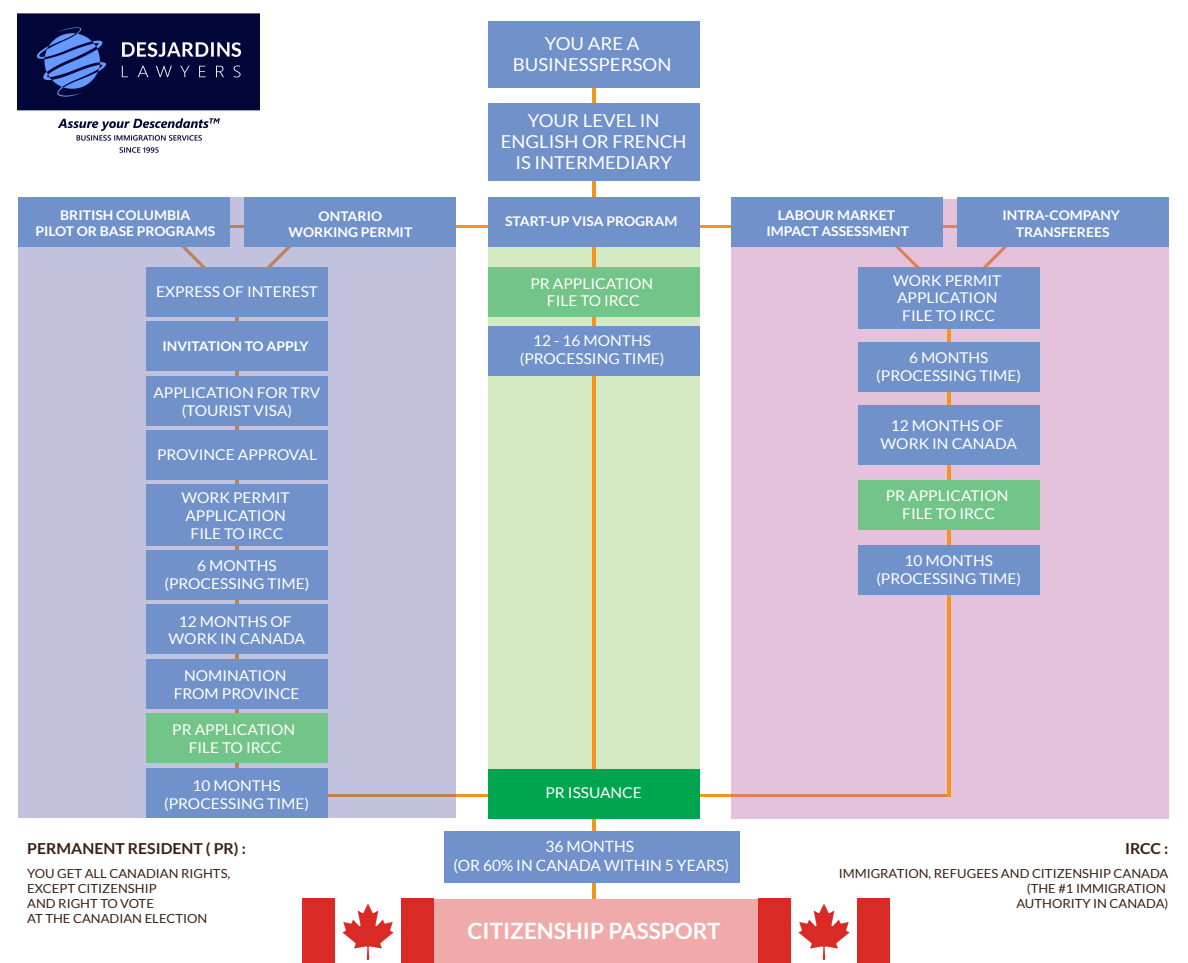
<style>
.page{position:relative;width:1188px;height:963px;background:#fff}
.page>*{position:absolute;margin:0;border:0;box-sizing:border-box;transform-origin:0 0}
.t1{font:700 22.5px "Lato";color:#fff}
.t2{font:17.85px/21.5px "Lato";color:#fff;text-align:center;scale:1.04 1}
.t3{font:15.45px/18.6px "Lato";color:#fff;text-align:center}
.t4{font:700 15.15px "Lato";color:#3a2111;scale:1.04 1}
.t5{font:14.85px/17.9px "Lato";color:#fff;text-align:center;scale:1.04 1}
.t6{font:700 13.35px/16px "Lato";color:#fff;text-align:center;scale:1.04 1}
.t7{font:12.45px/15px "Lato";color:#3a2111;scale:1.04 1}
</style>
<div class="page">
<div style="left:488px;top:198px;width:212px;height:620px;background:#d2e9c1"></div>
<hr style="left:592px;top:88px;width:3px;height:811px;background:#f7931d">
<hr style="left:147px;top:793px;width:803px;height:3px;background:#f7931d">
<hr style="left:108px;top:225px;width:850px;height:3px;background:#f7931d">
<div style="left:731px;top:199px;width:437px;height:619px;background:#e4c2dc"></div>
<div style="left:18px;top:197px;width:438px;height:620px;background:#c2c2de"></div>
<div style="left:146px;top:321px;width:182px;height:50px;background:#7191ca"></div>
<div style="left:488px;top:198px;width:212px;height:49px;background:#7191ca"></div>
<div style="left:488px;top:22px;width:212px;height:66px;background:#7191ca"></div>
<div style="left:146px;top:267px;width:182px;height:49px;background:#7191ca"></div>
<div style="left:488px;top:769px;width:212px;height:49px;background:#00a54f"></div>
<div style="left:146px;top:430px;width:182px;height:50px;background:#7191ca"></div>
<div style="left:146px;top:485px;width:182px;height:61px;background:#7191ca"></div>
<div style="left:146px;top:550px;width:182px;height:49px;background:#7191ca"></div>
<div style="left:146px;top:604px;width:181px;height:50px;background:#7191ca"></div>
<div style="left:146px;top:376px;width:182px;height:49px;background:#7191ca"></div>
<hr style="left:947px;top:269px;width:3px;height:527px;background:#f7931d">
<div style="left:858px;top:405px;width:181px;height:60px;background:#7191ca"></div>
<div style="left:858px;top:480px;width:181px;height:49px;background:#73c488"></div>
<div style="left:858px;top:545px;width:181px;height:50px;background:#7191ca"></div>
<div style="left:858px;top:342px;width:181px;height:49px;background:#7191ca"></div>
<div style="left:444px;top:830px;width:296px;height:52px;background:#7191ca"></div>
<div style="left:302px;top:898px;width:588px;height:65px;background:#f0aaa9"></div>
<img style="left:302px;top:898px;width:132px;height:65px">
<img style="left:759px;top:898px;width:131px;height:65px">
<img style="left:18px;top:13px;width:241px;height:140px">
<div style="left:488px;top:103px;width:212px;height:78px;background:#7191ca"></div>
<div style="left:18px;top:198px;width:212px;height:49px;background:#7191ca"></div>
<div style="left:245px;top:198px;width:211px;height:49px;background:#7191ca"></div>
<div style="left:731px;top:198px;width:211px;height:49px;background:#7191ca"></div>
<div style="left:957px;top:198px;width:211px;height:49px;background:#7191ca"></div>
<div style="left:146px;top:659px;width:181px;height:49px;background:#7191ca"></div>
<div style="left:146px;top:713px;width:182px;height:50px;background:#73c488"></div>
<div style="left:146px;top:768px;width:181px;height:49px;background:#7191ca"></div>
<div style="left:488px;top:267px;width:212px;height:49px;background:#73c488"></div>
<div style="left:488px;top:326px;width:212px;height:50px;background:#7191ca"></div>
<div style="left:858px;top:267px;width:181px;height:61px;background:#7191ca"></div>
<p class="t2" style="left:513px;top:33px;width:154px">YOU ARE A<br>BUSINESSPERSON</p>
<p class="t2" style="left:501px;top:109px;width:180px">YOUR LEVEL IN<br>ENGLISH OR FRENCH<br>IS INTERMEDIARY</p>
<p class="t6" style="left:35px;top:206px;width:174px">BRITISH COLUMBIA<br>PILOT OR BASE PROGRAMS</p>
<p class="t6" style="left:766px;top:206px;width:139px">LABOUR MARKET<br>IMPACT ASSESSMENT</p>
<p class="t6" style="left:1003px;top:207px;width:115px">INTRA-COMPANY<br>TRANSFEREES</p>
<p class="t6" style="left:289px;top:207px;width:121px">ONTARIO<br>WORKING PERMIT</p>
<p class="t6" style="left:505px;top:213px;width:167px">START-UP VISA PROGRAM</p>
<p class="t5" style="left:156px;top:282px;width:157px">EXPRESS OF INTEREST</p>
<p class="t6" style="left:162px;top:338px;width:142px">INVITATION TO APPLY</p>
<p class="t5" style="left:153px;top:383px;width:162px">APPLICATION FOR TRV (TOURIST VISA)</p>
<p class="t5" style="left:157px;top:446px;width:155px">PROVINCE APPROVAL</p>
<p class="t5" style="left:181px;top:489px;width:106px">WORK PERMIT<br>APPLICATION<br>FILE TO IRCC</p>
<p class="t5" style="left:165px;top:557px;width:141px">6 MONTHS (PROCESSING TIME)</p>
<p class="t5" style="left:169px;top:612px;width:133px">12 MONTHS OF<br>WORK IN CANADA</p>
<p class="t5" style="left:174px;top:666px;width:122px">NOMINATION<br>FROM PROVINCE</p>
<p class="t5" style="left:172px;top:720px;width:120px">PR APPLICATION<br>FILE TO IRCC</p>
<p class="t5" style="left:164px;top:776px;width:141px">10 MONTHS (PROCESSING TIME)</p>
<p class="t4" style="left:27px;top:840px;width:212px">PERMANENT RESIDENT ( PR) :</p>
<p class="t7" style="left:27px;top:866px;width:197px">YOU GET ALL CANADIAN RIGHTS,<br>EXCEPT CITIZENSHIP<br>AND RIGHT TO VOTE<br>AT THE CANADIAN ELECTION</p>
<p class="t5" style="left:530px;top:274px;width:120px">PR APPLICATION<br>FILE TO IRCC</p>
<p class="t5" style="left:520px;top:331px;width:141px">12 - 16 MONTHS (PROCESSING TIME)</p>
<p class="t5" style="left:545px;top:783px;width:94px">PR ISSUANCE</p>
<p class="t3" style="left:453px;top:837px;width:277px">36 MONTHS<br>(OR 60% IN CANADA WITHIN 5 YEARS)</p>
<h1 class="t1" style="left:468px;top:917px;width:254px">CITIZENSHIP PASSPORT</h1>
<p class="t5" style="left:893px;top:271px;width:106px">WORK PERMIT<br>APPLICATION<br>FILE TO IRCC</p>
<p class="t5" style="left:876px;top:348px;width:141px">6 MONTHS (PROCESSING TIME)</p>
<p class="t5" style="left:881px;top:416px;width:133px">12 MONTHS OF<br>WORK IN CANADA</p>
<p class="t5" style="left:886px;top:487px;width:120px">PR APPLICATION<br>FILE TO IRCC</p>
<p class="t5" style="left:876px;top:552px;width:141px">10 MONTHS (PROCESSING TIME)</p>
<p class="t4" style="left:1125px;top:840px;width:43px">IRCC :</p>
<p class="t7" style="left:839px;top:866px;width:319px;text-align:right">IMMIGRATION, REFUGEES AND CITIZENSHIP CANADA (THE #1 IMMIGRATION<br>AUTHORITY IN CANADA)</p>
</div>
